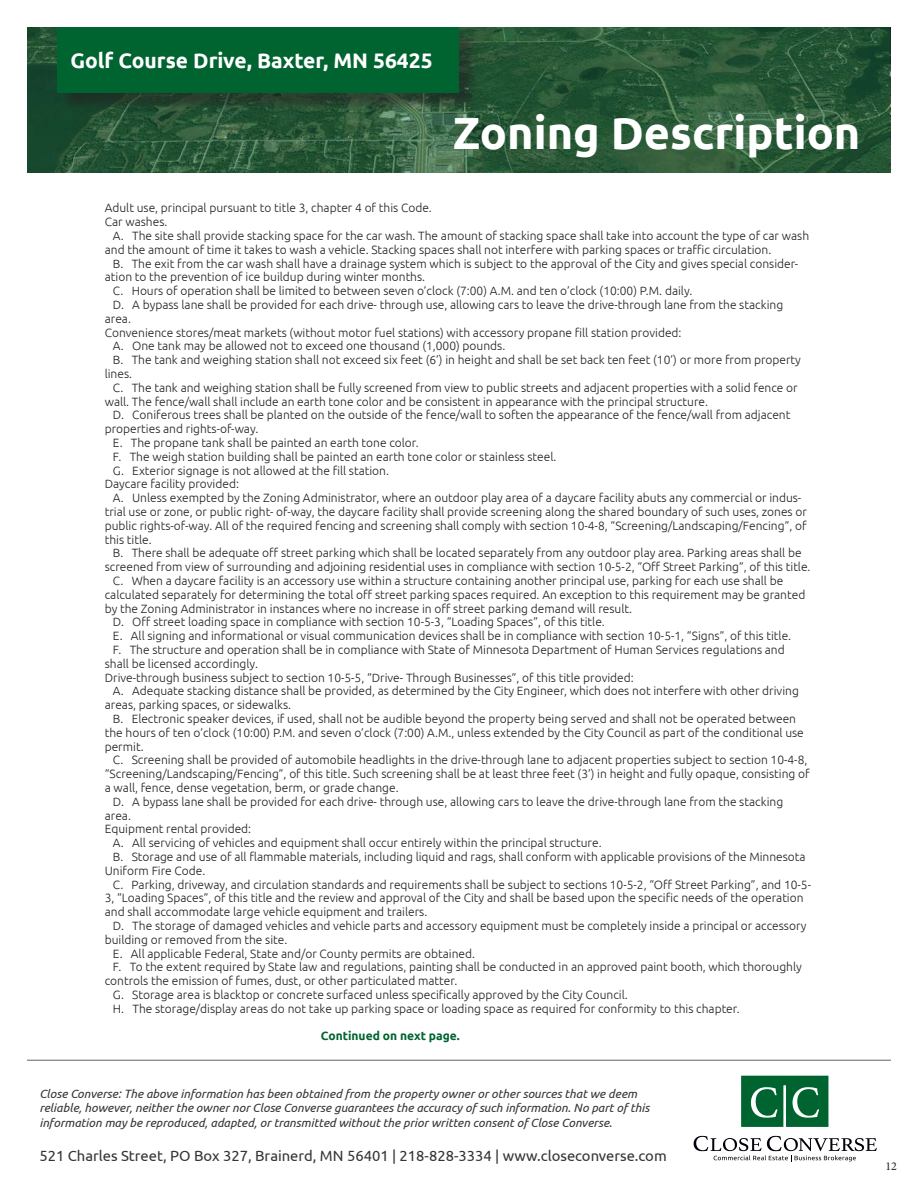
<style>
.page{position:relative;width:918px;height:1188px;background:#fff}
.page>*{position:absolute;margin:0;border:0;box-sizing:border-box;transform-origin:0 0}
.t1{font:700 45px "Ubuntu";color:#fff}
.t2{font:700 21px "Ubuntu";color:#fff}
.t3{font:14.85px "Ubuntu";color:#363536}
.t4{font:300 12px/13.8px "Ubuntu";color:#231f20}
.t5{font:italic 12px/14.4px "Ubuntu";color:#363536}
.t6{font:700 12px "Ubuntu";color:#006430}
.t7{font:12px "Minion Pro";color:#231f20}
</style>
<div class="page">
<svg style="left:28px;top:27px;width:862px;height:146px;background:#2b5939"></svg>
<hr style="left:27px;top:1060px;width:864px;height:1px;background:#636366">
<div style="left:59px;top:29px;width:419px;height:83px;background:#231f20;opacity:.5"></div>
<div style="left:57px;top:27px;width:402px;height:66px;background:#006430"></div>
<svg style="left:694px;top:1136px;width:183px;height:25px"></svg>
<svg style="left:741px;top:1076px;width:87px;height:51px;background:#20774a"></svg>
<h2 class="t2" style="left:70px;top:48px;width:364px">Golf Course Drive, Baxter, MN 56425</h2>
<h1 class="t1" style="left:453px;top:106px;width:409px">Zoning Description</h1>
<p class="t4" style="left:105px;top:201px;width:329px">Adult use, principal pursuant to title 3, chapter 4 of this Code.<br>Car washes.</p>
<p class="t4" style="left:105px;top:228px;width:706px;text-indent:8px">A. The site shall provide stacking space for the car wash. The amount of stacking space shall take into account the type of car wash and the amount of time it takes to wash a vehicle. Stacking spaces shall not interfere with parking spaces or traffic circulation.</p>
<p class="t4" style="left:113px;top:256px;width:687px">B. The exit from the car wash shall have a drainage system which is subject to the approval of the City and gives special consider-</p>
<p class="t4" style="left:105px;top:270px;width:322px">ation to the prevention of ice buildup during winter months.</p>
<p class="t4" style="left:113px;top:284px;width:581px">C. Hours of operation shall be limited to between seven o’clock (7:00) A.M. and ten o’clock (10:00) P.M. daily.</p>
<p class="t4" style="left:113px;top:297px;width:672px">D. A bypass lane shall be provided for each drive- through use, allowing cars to leave the drive-through lane from the stacking</p>
<p class="t4" style="left:105px;top:311px;width:28px">area.</p>
<p class="t4" style="left:105px;top:325px;width:578px">Convenience stores/meat markets (without motor fuel stations) with accessory propane fill station provided:</p>
<p class="t4" style="left:113px;top:339px;width:394px">A. One tank may be allowed not to exceed one thousand (1,000) pounds.</p>
<p class="t4" style="left:113px;top:353px;width:690px">B. The tank and weighing station shall not exceed six feet (6’) in height and shall be set back ten feet (10’) or more from property</p>
<p class="t4" style="left:105px;top:366px;width:29px">lines.</p>
<p class="t4" style="left:113px;top:380px;width:686px">C. The tank and weighing station shall be fully screened from view to public streets and adjacent properties with a solid fence or</p>
<p class="t4" style="left:105px;top:394px;width:605px">wall. The fence/wall shall include an earth tone color and be consistent in appearance with the principal structure.</p>
<p class="t4" style="left:113px;top:408px;width:679px">D. Coniferous trees shall be planted on the outside of the fence/wall to soften the appearance of the fence/wall from adjacent</p>
<p class="t4" style="left:105px;top:422px;width:155px">properties and rights-of-way.</p>
<p class="t4" style="left:113px;top:435px;width:307px">E. The propane tank shall be painted an earth tone color.</p>
<p class="t4" style="left:113px;top:449px;width:445px">F. The weigh station building shall be painted an earth tone color or stainless steel.</p>
<p class="t4" style="left:113px;top:463px;width:278px">G. Exterior signage is not allowed at the fill station.</p>
<p class="t4" style="left:105px;top:477px;width:136px">Daycare facility provided:</p>
<p class="t4" style="left:113px;top:491px;width:690px">A. Unless exempted by the Zoning Administrator, where an outdoor play area of a daycare facility abuts any commercial or indus-</p>
<p class="t4" style="left:105px;top:504px;width:704px">trial use or zone, or public right- of-way, the daycare facility shall provide screening along the shared boundary of such uses, zones or</p>
<p class="t4" style="left:105px;top:518px;width:703px">public rights-of-way. All of the required fencing and screening shall comply with section 10-4-8, “Screening/Landscaping/Fencing”, of</p>
<p class="t4" style="left:105px;top:532px;width:48px">this title.</p>
<p class="t4" style="left:113px;top:546px;width:690px">B. There shall be adequate off street parking which shall be located separately from any outdoor play area. Parking areas shall be</p>
<p class="t4" style="left:105px;top:560px;width:707px">screened from view of surrounding and adjoining residential uses in compliance with section 10-5-2, “Off Street Parking”, of this title.</p>
<p class="t4" style="left:113px;top:573px;width:672px">C. When a daycare facility is an accessory use within a structure containing another principal use, parking for each use shall be</p>
<p class="t4" style="left:105px;top:587px;width:702px">calculated separately for determining the total off street parking spaces required. An exception to this requirement may be granted</p>
<p class="t4" style="left:105px;top:601px;width:529px">by the Zoning Administrator in instances where no increase in off street parking demand will result.</p>
<p class="t4" style="left:113px;top:615px;width:493px">D. Off street loading space in compliance with section 10-5-3, “Loading Spaces”, of this title.</p>
<p class="t4" style="left:113px;top:629px;width:680px">E. All signing and informational or visual communication devices shall be in compliance with section 10-5-1, “Signs”, of this title.</p>
<p class="t4" style="left:113px;top:642px;width:673px">F. The structure and operation shall be in compliance with State of Minnesota Department of Human Services regulations and</p>
<p class="t4" style="left:105px;top:656px;width:155px">shall be licensed accordingly.</p>
<p class="t4" style="left:105px;top:670px;width:531px">Drive-through business subject to section 10-5-5, “Drive- Through Businesses”, of this title provided:</p>
<p class="t4" style="left:113px;top:684px;width:687px">A. Adequate stacking distance shall be provided, as determined by the City Engineer, which does not interfere with other driving</p>
<p class="t4" style="left:105px;top:698px;width:188px">areas, parking spaces, or sidewalks.</p>
<p class="t4" style="left:113px;top:711px;width:685px">B. Electronic speaker devices, if used, shall not be audible beyond the property being served and shall not be operated between</p>
<p class="t4" style="left:105px;top:725px;width:701px">the hours of ten o’clock (10:00) P.M. and seven o’clock (7:00) A.M., unless extended by the City Council as part of the conditional use</p>
<p class="t4" style="left:105px;top:739px;width:40px">permit.</p>
<p class="t4" style="left:113px;top:753px;width:696px">C. Screening shall be provided of automobile headlights in the drive-through lane to adjacent properties subject to section 10-4-8,</p>
<p class="t4" style="left:105px;top:767px;width:706px">“Screening/Landscaping/Fencing”, of this title. Such screening shall be at least three feet (3’) in height and fully opaque, consisting of</p>
<p class="t4" style="left:105px;top:780px;width:295px">a wall, fence, dense vegetation, berm, or grade change.</p>
<p class="t4" style="left:113px;top:794px;width:672px">D. A bypass lane shall be provided for each drive- through use, allowing cars to leave the drive-through lane from the stacking</p>
<p class="t4" style="left:105px;top:808px;width:28px">area.</p>
<p class="t4" style="left:105px;top:822px;width:148px">Equipment rental provided:</p>
<p class="t4" style="left:113px;top:836px;width:490px">A. All servicing of vehicles and equipment shall occur entirely within the principal structure.</p>
<p class="t4" style="left:113px;top:849px;width:694px">B. Storage and use of all flammable materials, including liquid and rags, shall conform with applicable provisions of the Minnesota</p>
<p class="t4" style="left:105px;top:863px;width:102px">Uniform Fire Code.</p>
<p class="t4" style="left:113px;top:877px;width:700px">C. Parking, driveway, and circulation standards and requirements shall be subject to sections 10-5-2, “Off Street Parking”, and 10-5-</p>
<p class="t4" style="left:105px;top:891px;width:700px">3, “Loading Spaces”, of this title and the review and approval of the City and shall be based upon the specific needs of the operation</p>
<p class="t4" style="left:105px;top:905px;width:324px">and shall accommodate large vehicle equipment and trailers.</p>
<p class="t4" style="left:113px;top:918px;width:695px">D. The storage of damaged vehicles and vehicle parts and accessory equipment must be completely inside a principal or accessory</p>
<p class="t4" style="left:105px;top:932px;width:184px">building or removed from the site.</p>
<p class="t4" style="left:113px;top:946px;width:364px">E. All applicable Federal, State and/or County permits are obtained.</p>
<p class="t4" style="left:113px;top:960px;width:690px">F. To the extent required by State law and regulations, painting shall be conducted in an approved paint booth, which thoroughly</p>
<p class="t4" style="left:105px;top:974px;width:354px">controls the emission of fumes, dust, or other particulated matter.</p>
<p class="t4" style="left:113px;top:987px;width:516px">G. Storage area is blacktop or concrete surfaced unless specifically approved by the City Council.</p>
<p class="t4" style="left:113px;top:1001px;width:628px">H. The storage/display areas do not take up parking space or loading space as required for conformity to this chapter.</p>
<p class="t6" style="left:321px;top:1029px;width:141px">Continued on next page.</p>
<p class="t5" style="left:39px;top:1086px;width:612px">Close Converse: The above information has been obtained from the property owner or other sources that we deem reliable, however, neither the owner nor Close Converse guarantees the accuracy of such information. No part of this information may be reproduced, adapted, or transmitted without the prior written consent of Close Converse.</p>
<p class="t3" style="left:39px;top:1147px;width:629px">521 Charles Street, PO Box 327, Brainerd, MN 56401 | 218-828-3334 | www.closeconverse.com</p>
<p class="t7" style="left:885px;top:1158px;width:13px">12</p>
</div>
